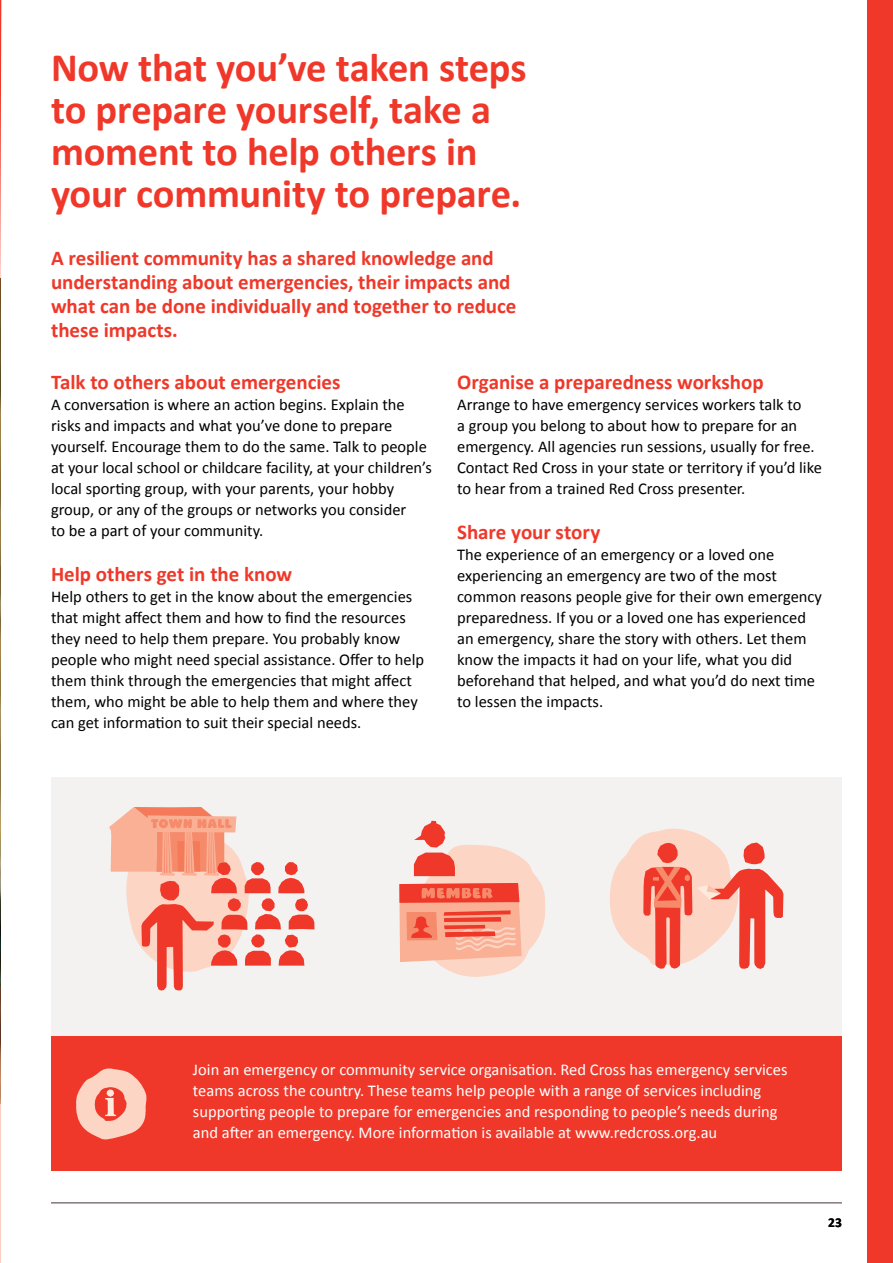
<style>
.page{position:relative;width:893px;height:1263px;background:#fff}
.page>*{position:absolute;margin:0;border:0;box-sizing:border-box;transform-origin:0 0}
.t1{font:700 40.5px/42px "Calibri";letter-spacing:-.005em;color:#ef3829}
.t2{font:700 21px/24px "Calibri";letter-spacing:-.005em;color:#ef3829}
.t3{font:16.5px/21px "Calibri";color:#000}
.t4{font:16.5px/21px "Calibri";color:#fff}
.t5{font:700 13.5px "Calibri";color:#000}
</style>
<div class="page">
<hr style="left:51px;top:1202px;width:791px;height:1px;background:#857777">
<img style="left:0;top:330px;width:1px;height:656px">
<svg style="left:0;top:0;width:1px;height:330px"></svg>
<hr style="left:0;top:986px;width:1px;height:277px;background:#f26748">
<div style="left:51px;top:777px;width:791px;height:260px;background:#f4f2f1"></div>
<div style="left:867px;top:0;width:26px;height:1263px;background:#ef3829"></div>
<div style="left:51px;top:1037px;width:791px;height:134px;background:#ef3829"></div>
<svg style="left:76px;top:1068px;width:71px;height:71px"></svg>
<svg style="left:110px;top:807px;width:204px;height:183px"></svg>
<svg style="left:399px;top:821px;width:146px;height:156px"></svg>
<svg style="left:610px;top:828px;width:173px;height:141px"></svg>
<h1 class="t1" style="left:51px;top:47px;width:477px">Now that you’ve taken steps to prepare yourself, take a moment to help others in your community to prepare.</h1>
<p class="t2" style="left:51px;top:246px;width:467px">A resilient community has a shared knowledge and understanding about emergencies, their impacts and what can be done individually and together to reduce these impacts.</p>
<p class="t2" style="left:51px;top:370px;width:291px">Talk to others about emergencies</p>
<p class="t3" style="left:51px;top:394px;width:382px">A conversation is where an action begins. Explain the risks and impacts and what you’ve done to prepare yourself. Encourage them to do the same. Talk to people at your local school or childcare facility, at your children’s local sporting group, with your parents, your hobby group, or any of the groups or networks you consider<br>to be a part of your community.</p>
<p class="t2" style="left:51px;top:562px;width:243px">Help others get in the know</p>
<p class="t3" style="left:51px;top:586px;width:375px">Help others to get in the know about the emergencies that might affect them and how to find the resources they need to help them prepare. You probably know people who might need special assistance. Offer to help them think through the emergencies that might affect them, who might be able to help them and where they can get information to suit their special needs.</p>
<p class="t2" style="left:457px;top:370px;width:308px">Organise a preparedness workshop</p>
<p class="t3" style="left:457px;top:394px;width:366px">Arrange to have emergency services workers talk to<br>a group you belong to about how to prepare for an emergency. All agencies run sessions, usually for free.<br>Contact Red Cross in your state or territory if you’d like to hear from a trained Red Cross presenter.</p>
<p class="t2" style="left:457px;top:520px;width:145px">Share your story</p>
<p class="t3" style="left:457px;top:544px;width:366px">The experience of an emergency or a loved one experiencing an emergency are two of the most common reasons people give for their own emergency preparedness. If you or a loved one has experienced an emergency, share the story with others. Let them know the impacts it had on your life, what you did beforehand that helped, and what you’d do next time to lessen the impacts.</p>
<p class="t4" style="left:193px;top:1059px;width:596px">Join an emergency or community service organisation. Red Cross has emergency services teams across the country. These teams help people with a range of services including supporting people to prepare for emergencies and responding to people’s needs during and after an emergency. More information is available at www.redcross.org.au</p>
<p class="t5" style="left:828px;top:1214px;width:15px">23</p>
</div>
